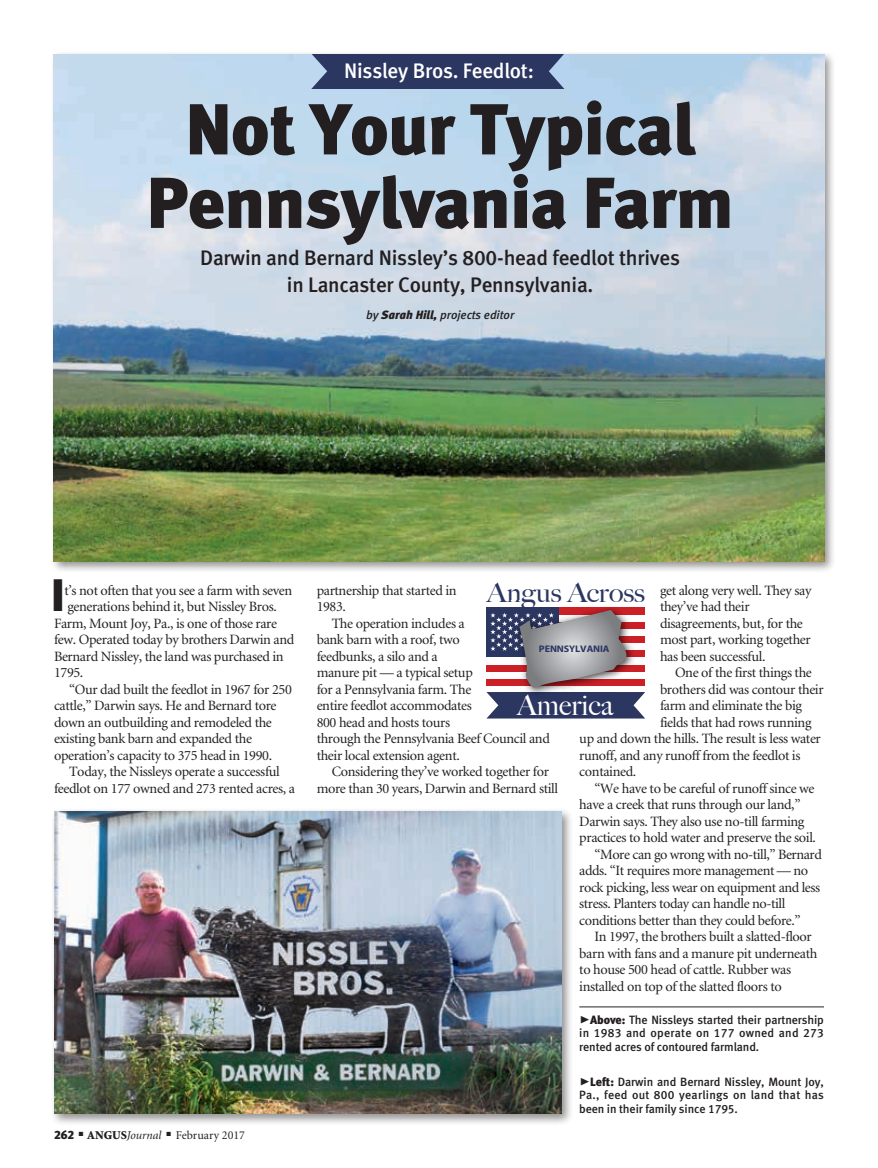
<style>
.page{position:relative;width:878px;height:1168px;background:#fff}
.page>*{position:absolute;margin:0;border:0;box-sizing:border-box;transform-origin:0 0}
.headline{font:72px/73.5px "Meta Black LF";letter-spacing:-.01em;color:#231f20;text-align:center}
.Drop_Cap{font:45.45px "Meta Black LF";color:#231f20}
.t1{font:500 28.05px "Big Caslon";color:#fff}
.t2{font:500 26.55px "Big Caslon";color:#2b3661;scale:1.06 1}
.deck{font:21px/27px "Meta Medium LF";letter-spacing:-.01em;color:#231f20;text-align:center}
.deck-2{font:21px "Meta Medium LF";letter-spacing:-.01em;color:#fff}
.body_text{font:14.25px/16.5px "Minion";letter-spacing:-.025em;color:#231f20}
.Drop_Cap-2{font:14.25px "Minion";letter-spacing:-.025em;color:#231f20}
.cutlines{font:12px/13.5px "Meta Medium LF";letter-spacing:-.01em;color:#231f20;text-align:justify}
.t3{font:12px "Minion";color:#231f20}
.byline{font:italic 12px "Meta Medium LF";color:#231f20}
.t4{font:700 9.6px "Myriad Pro";letter-spacing:-.01em;color:#2b3661;scale:1.06 1}
.s1{font-family:"Meta Black LF"}
.s2{font-weight:900}
.s3{font-style:italic}
.s4{font-family:"Meta Black Caps Expert";font-size:21px}
</style>
<div class="page">
<div style="left:50px;top:50px;width:786px;height:523px;background:#231f20;opacity:.5"></div>
<img style="left:54px;top:54px;width:770px;height:507px">
<svg style="left:486px;top:607px;width:159px;height:7px"></svg>
<img style="left:510px;top:607px;width:108px;height:3px">
<svg style="left:486px;top:610px;width:159px;height:108px;background:#8b7a8a"></svg>
<svg style="left:308px;top:54px;width:260px;height:34px;background:#37446d"></svg>
<div style="left:50px;top:808px;width:524px;height:318px;background:#231f20;opacity:.5"></div>
<img style="left:54px;top:812px;width:507px;height:301px">
<hr style="left:579px;top:1006px;width:245px;height:1px;background:#231f20">
<p class="deck-2" style="left:344px;top:59px;width:191px">Nissley Bros. Feedlot:</p>
<p class="headline" style="left:147px;top:92px;width:588px">Not Your Typical<br>Pennsylvania Farm</p>
<p class="deck" style="left:200px;top:244px;width:481px">Darwin and Bernard Nissley’s 800-head feedlot thrives in Lancaster County, Pennsylvania.</p>
<p class="byline" style="left:366px;top:308px;width:150px">by <span class="s1">Sarah Hill,</span> projects editor</p>
<p class="Drop_Cap" style="left:51px;top:568px;width:15px">I</p>
<p class="Drop_Cap-2" style="left:64px;top:583px;width:229px">t’s not often that you see a farm with seven</p>
<p class="Drop_Cap-2" style="left:67px;top:599px;width:211px">generations behind it, but Nissley Bros.</p>
<p class="Drop_Cap-2" style="left:54px;top:616px;width:225px">Farm, Mount Joy, Pa., is one of those rare</p>
<p class="Drop_Cap-2" style="left:54px;top:632px;width:242px">few. Operated today by brothers Darwin and</p>
<p class="Drop_Cap-2" style="left:54px;top:649px;width:231px">Bernard Nissley, the land was purchased in</p>
<p class="Drop_Cap-2" style="left:54px;top:665px;width:31px">1795.</p>
<p class="body_text" style="left:54px;top:681px;width:239px;text-indent:15px">“Our dad built the feedlot in 1967 for 250 cattle,” Darwin says. He and Bernard tore down an outbuilding and remodeled the existing bank barn and expanded the operation’s capacity to 375 head in 1990.</p>
<p class="body_text" style="left:54px;top:764px;width:242px;text-align:center">Today, the Nissleys operate a successful feedlot on 177 owned and 273 rented acres, a</p>
<p class="t3" style="left:54px;top:1129px;width:192px"><span class="s1">262</span> ■ <span class="s2">ANGUS</span><span class="s3">Journal</span> ■ February 2017</p>
<p class="t2" style="left:487px;top:571px;width:151px">Angus Across</p>
<p class="body_text" style="left:316px;top:582px;width:141px">partnership that started in<br>1983.</p>
<p class="body_text" style="left:316px;top:615px;width:235px;text-indent:15px">The operation includes a<br>bank barn with a roof, two<br>feedbunks, a silo and a<br>manure pit — a typical setup<br>for a Pennsylvania farm. The<br>entire feedlot accommodates<br>800 head and hosts tours<br>through the Pennsylvania Beef Council and their local extension agent.</p>
<p class="body_text" style="left:316px;top:764px;width:243px;text-align:center">Considering they’ve worked together for more than 30 years, Darwin and Bernard still</p>
<p class="body_text" style="left:660px;top:582px;width:153px">get along very well. They say they’ve had their disagreements, but, for the most part, working together has been successful.</p>
<p class="body_text" style="left:675px;top:665px;width:138px">One of the first things the</p>
<p class="body_text" style="left:660px;top:681px;width:165px">brothers did was contour their</p>
<p class="body_text" style="left:660px;top:698px;width:144px">farm and eliminate the big</p>
<p class="body_text" style="left:660px;top:714px;width:153px">fields that had rows running</p>
<p class="body_text" style="left:579px;top:731px;width:243px">up and down the hills. The result is less water</p>
<p class="body_text" style="left:579px;top:747px;width:223px">runoff, and any runoff from the feedlot is</p>
<p class="body_text" style="left:579px;top:764px;width:59px">contained.</p>
<p class="body_text" style="left:579px;top:780px;width:238px;text-indent:15px">“We have to be careful of runoff since we have a creek that runs through our land,” Darwin says. They also use no-till farming practices to hold water and preserve the soil.</p>
<p class="body_text" style="left:579px;top:846px;width:244px;text-indent:15px">“More can go wrong with no-till,” Bernard adds. “It requires more management — no rock picking, less wear on equipment and less stress. Planters today can handle no-till conditions better than they could before.”</p>
<p class="body_text" style="left:579px;top:929px;width:239px;text-indent:15px">In 1997, the brothers built a slatted-floor barn with fans and a manure pit underneath to house 500 head of cattle. Rubber was installed on top of the slatted floors to</p>
<p class="t4" style="left:539px;top:642px;width:68px">PENNSYLVANIA</p>
<p class="t1" style="left:517px;top:682px;width:98px">America</p>
<p class="cutlines" style="left:579px;top:1012px;width:246px"><span class="s4">@</span><span class="s1">Above:</span> The Nissleys started their partnership in 1983 and operate on 177 owned and 273 rented acres of contoured farmland.</p>
<p class="cutlines" style="left:579px;top:1074px;width:246px"><span class="s4">@</span><span class="s1">Left:</span> Darwin and Bernard Nissley, Mount Joy, Pa., feed out 800 yearlings on land that has been in their family since 1795.</p>
</div>
